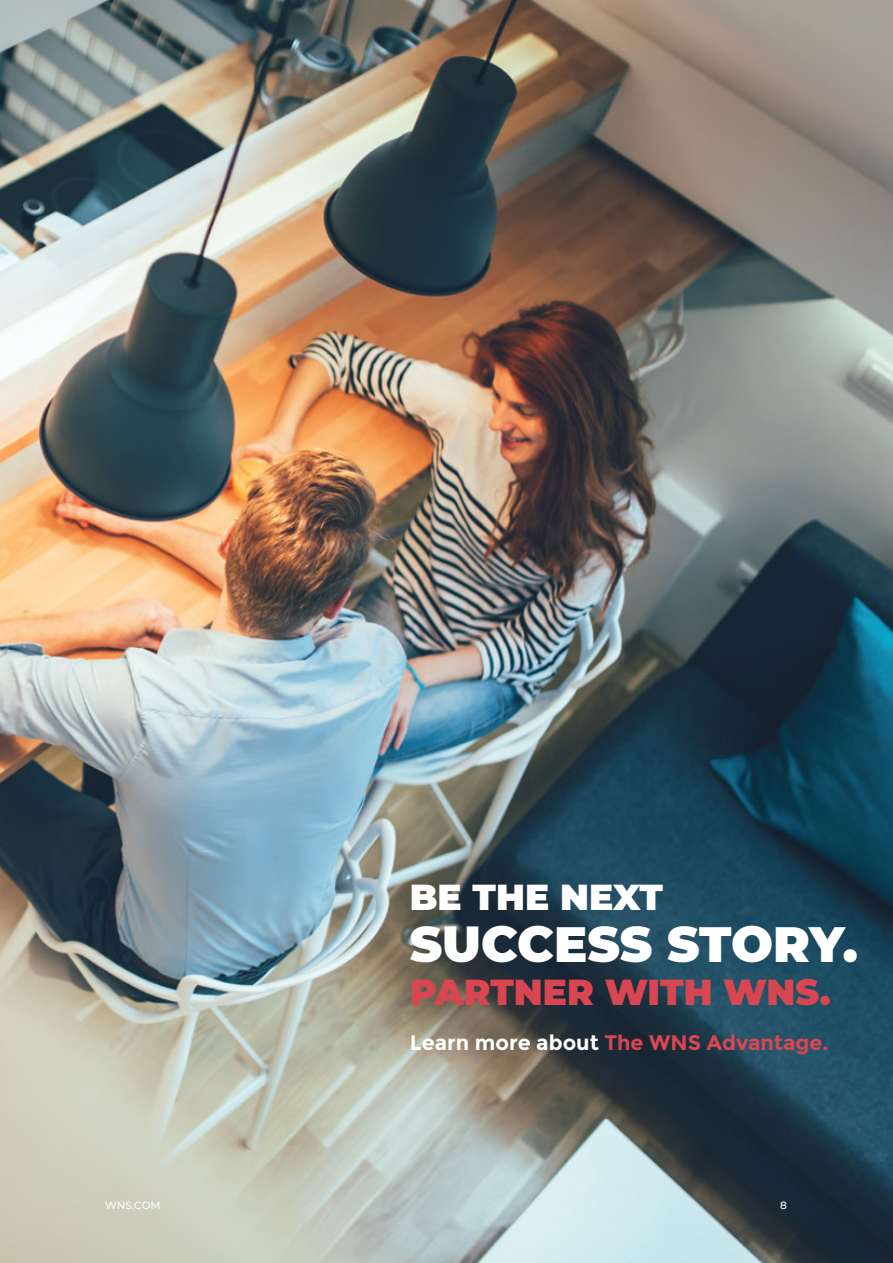
<style>
.page{position:relative;width:893px;height:1263px;background:#fff}
.page>*{position:absolute;margin:0;border:0;box-sizing:border-box;transform-origin:0 0}
.t1{font:900 49.5px "Montserrat";color:#fff}
.t2{font:900 36px "Montserrat";color:#d84751}
.t3{font:900 36px "Montserrat";color:#fff}
.t4{font:700 21px "Montserrat";color:#d84751}
.t5{font:500 10.5px "Montserrat";letter-spacing:-.01em;color:#fff}
.s1{color:#fff}
</style>
<div class="page">
<img style="left:0;top:0;width:893px;height:1263px">
<h2 class="t3" style="left:410px;top:870px;width:255px">BE THE NEXT</h2>
<h1 class="t1" style="left:410px;top:907px;width:449px">SUCCESS STORY.</h1>
<h2 class="t2" style="left:410px;top:965px;width:422px">PARTNER WITH WNS.</h2>
<p class="t4" style="left:410px;top:1030px;width:420px"><span class="s1">Learn more about</span> The WNS Advantage.</p>
<p class="t5" style="left:105px;top:1198px;width:57px">WNS.COM</p>
<p class="t5" style="left:780px;top:1198px;width:8px">8</p>
</div>
